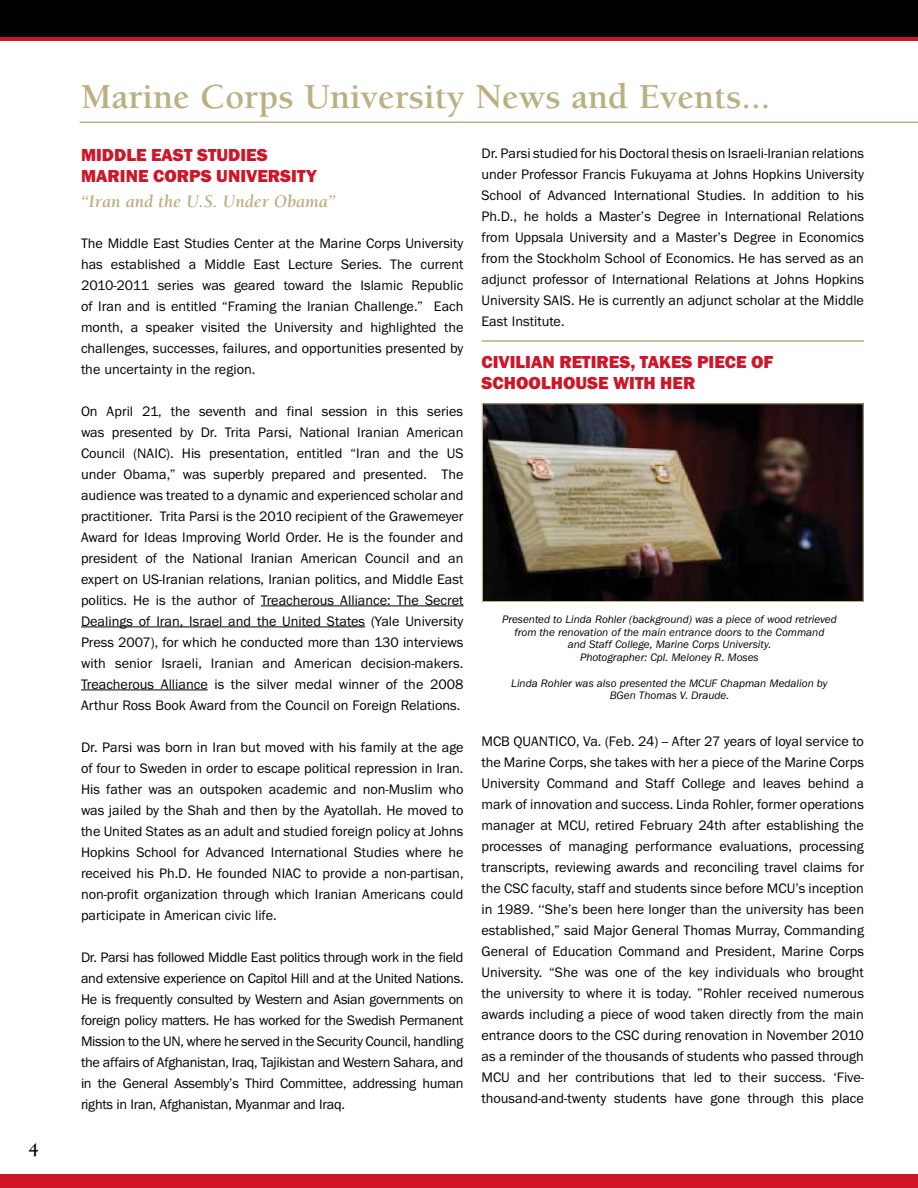
<style>
.page{position:relative;width:918px;height:1188px;background:#fff}
.page>*{position:absolute;margin:0;border:0;box-sizing:border-box;transform-origin:0 0}
.t1{font:700 36px "Berkeley";color:#bcaf82}
.t2{font:700 19.5px "Berkeley";color:#000}
.t3{font:800 18px/21px "Franklin Gothic H";color:#ce1628}
.t4{font:italic 700 18px "Berkeley";color:#bcaf82}
.t5{font:14.25px/21px "Franklin Gothic";color:#000;text-align:justify}
.t6{font:italic 11.25px/12.8px "Franklin Gothic";color:#000;text-align:center}
</style>
<div class="page">
<div style="left:0;top:1174px;width:918px;height:14px;background:#ce1628"></div>
<div style="left:0;top:0;width:918px;height:37px;background:#000"></div>
<hr style="left:0;top:37px;width:918px;height:3px;background:#ce1628">
<hr style="left:261px;top:605px;width:202px;height:1px;background:#000">
<hr style="left:81px;top:626px;width:284px;height:1px;background:#000">
<hr style="left:81px;top:689px;width:127px;height:1px;background:#000">
<hr style="left:80px;top:122px;width:838px;height:1px;background:#bcaf82">
<hr style="left:482px;top:340px;width:382px;height:2px;background:#bcaf82">
<img style="left:484px;top:405px;width:378px;height:195px">
<div style="left:482px;top:403px;width:382px;height:199px;border:1px solid #bcaf82"></div>
<h2 class="t2" style="left:29px;top:1139px;width:12px">4</h2>
<h1 class="t1" style="left:81px;top:78px;width:691px">Marine Corps University News and Events...</h1>
<p class="t3" style="left:81px;top:144px;width:237px">MIDDLE EAST STUDIES<br>MARINE CORPS UNIVERSITY</p>
<p class="t4" style="left:81px;top:192px;width:256px">“Iran and the U.S. Under Obama”</p>
<p class="t5" style="left:81px;top:232px;width:384px">The Middle East Studies Center at the Marine Corps University has established a Middle East Lecture Series. The current 2010-2011 series was geared toward the Islamic Republic of Iran and is entitled “Framing the Iranian Challenge.” Each month, a speaker visited the University and highlighted the challenges, successes, failures, and opportunities presented by the uncertainty in the region.</p>
<p class="t5" style="left:81px;top:400px;width:384px">On April 21, the seventh and final session in this series was presented by Dr. Trita Parsi, National Iranian American Council (NAIC). His presentation, entitled “Iran and the US under Obama,” was superbly prepared and presented. The audience was treated to a dynamic and experienced scholar and practitioner. Trita Parsi is the 2010 recipient of the Grawemeyer Award for Ideas Improving World Order. He is the founder and president of the National Iranian American Council and an expert on US-Iranian relations, Iranian politics, and Middle East politics. He is the author of Treacherous Alliance: The Secret Dealings of Iran, Israel and the United States (Yale University Press 2007), for which he conducted more than 130 interviews with senior Israeli, Iranian and American decision-makers.<br>Treacherous Alliance is the silver medal winner of the 2008<br>Arthur Ross Book Award from the Council on Foreign Relations.</p>
<p class="t5" style="left:81px;top:737px;width:384px">Dr. Parsi was born in Iran but moved with his family at the age of four to Sweden in order to escape political repression in Iran.<br>His father was an outspoken academic and non-Muslim who was jailed by the Shah and then by the Ayatollah. He moved to the United States as an adult and studied foreign policy at Johns Hopkins School for Advanced International Studies where he received his Ph.D. He founded NIAC to provide a non-partisan, non-profit organization through which Iranian Americans could participate in American civic life.</p>
<p class="t5" style="left:81px;top:947px;width:384px">Dr. Parsi has followed Middle East politics through work in the field and extensive experience on Capitol Hill and at the United Nations.<br>He is frequently consulted by Western and Asian governments on foreign policy matters. He has worked for the Swedish Permanent Mission to the UN, where he served in the Security Council, handling the affairs of Afghanistan, Iraq, Tajikistan and Western Sahara, and in the General Assembly’s Third Committee, addressing human rights in Iran, Afghanistan, Myanmar and Iraq.</p>
<p class="t5" style="left:481px;top:143px;width:384px">Dr. Parsi studied for his Doctoral thesis on Israeli-Iranian relations under Professor Francis Fukuyama at Johns Hopkins University School of Advanced International Studies. In addition to his Ph.D., he holds a Master’s Degree in International Relations from Uppsala University and a Master’s Degree in Economics from the Stockholm School of Economics. He has served as an adjunct professor of International Relations at Johns Hopkins University SAIS. He is currently an adjunct scholar at the Middle East Institute.</p>
<p class="t3" style="left:482px;top:351px;width:291px">CIVILIAN RETIRES, TAKES PIECE OF<br>SCHOOLHOUSE WITH HER</p>
<p class="t6" style="left:502px;top:613px;width:336px">Presented to Linda Rohler (background) was a piece of wood retrieved from the renovation of the main entrance doors to the Command<br>and Staff College, Marine Corps University.<br>Photographer: Cpl. Meloney R. Moses</p>
<p class="t6" style="left:511px;top:677px;width:318px">Linda Rohler was also presented the MCUF Chapman Medalion by<br>BGen Thomas V. Draude.</p>
<p class="t5" style="left:482px;top:731px;width:384px">MCB QUANTICO, Va. (Feb. 24) -- After 27 years of loyal service to the Marine Corps, she takes with her a piece of the Marine Corps University Command and Staff College and leaves behind a mark of innovation and success. Linda Rohler, former operations manager at MCU, retired February 24th after establishing the processes of managing performance evaluations, processing transcripts, reviewing awards and reconciling travel claims for the CSC faculty, staff and students since before MCU’s inception in 1989. ‘‘She’s been here longer than the university has been established,” said Major General Thomas Murray, Commanding General of Education Command and President, Marine Corps University. “She was one of the key individuals who brought the university to where it is today. ”Rohler received numerous awards including a piece of wood taken directly from the main entrance doors to the CSC during renovation in November 2010 as a reminder of the thousands of students who passed through MCU and her contributions that led to their success. ‘Five&shy;thousand-and-twenty students have gone through this place</p>
</div>
